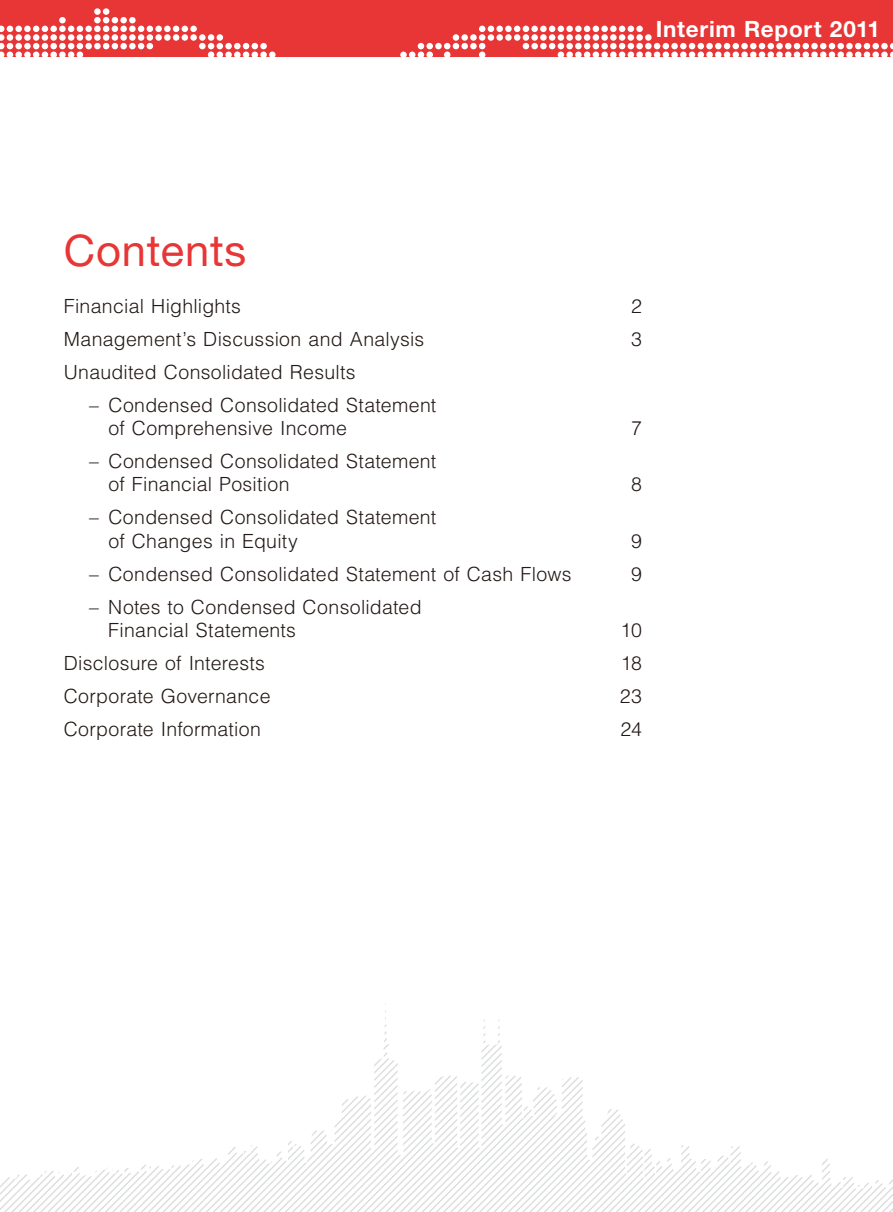
<style>
.page{position:relative;width:893px;height:1212px;background:#fff}
.page>*{position:absolute;margin:0;border:0;box-sizing:border-box;transform-origin:0 0}
.t1{font:43.5px "Helvetica Neue LT Std";letter-spacing:.02em;color:#e83535}
.t2{font:700 22.5px "Helvetica Neue LT Std";letter-spacing:.035em;color:#fff}
.t3{font:300 19.5px/23.4px "Helvetica LT Std";letter-spacing:.015em;color:#231916}
</style>
<div class="page">
<div style="left:0;top:0;width:893px;height:56px;background:#e83535"></div>
<div style="left:601px;top:34px;width:7px;height:7px;background:#fff;border-radius:50%"></div>
<div style="left:601px;top:26px;width:7px;height:6px;background:#fff;border-radius:50%"></div>
<div style="left:601px;top:52px;width:7px;height:6px;background:#fff;border-radius:50%"></div>
<div style="left:601px;top:43px;width:7px;height:6px;background:#fff;border-radius:50%"></div>
<div style="left:566px;top:34px;width:7px;height:7px;background:#fff;border-radius:50%"></div>
<div style="left:566px;top:26px;width:7px;height:6px;background:#fff;border-radius:50%"></div>
<div style="left:566px;top:43px;width:7px;height:6px;background:#fff;border-radius:50%"></div>
<div style="left:566px;top:52px;width:7px;height:6px;background:#fff;border-radius:50%"></div>
<div style="left:575px;top:26px;width:7px;height:6px;background:#fff;border-radius:50%"></div>
<div style="left:575px;top:43px;width:7px;height:6px;background:#fff;border-radius:50%"></div>
<div style="left:575px;top:52px;width:7px;height:6px;background:#fff;border-radius:50%"></div>
<svg style="left:575px;top:34px;width:7px;height:7px"></svg>
<svg style="left:584px;top:26px;width:15px;height:31px"></svg>
<div style="left:680px;top:52px;width:7px;height:6px;background:#fff;border-radius:50%"></div>
<div style="left:680px;top:43px;width:7px;height:6px;background:#fff;border-radius:50%"></div>
<div style="left:671px;top:52px;width:7px;height:6px;background:#fff;border-radius:50%"></div>
<div style="left:671px;top:43px;width:7px;height:6px;background:#fff;border-radius:50%"></div>
<svg style="left:610px;top:26px;width:59px;height:31px"></svg>
<div style="left:435px;top:43px;width:7px;height:6px;background:#fff;border-radius:50%"></div>
<svg style="left:400px;top:43px;width:33px;height:14px"></svg>
<svg style="left:540px;top:26px;width:24px;height:31px"></svg>
<div style="left:531px;top:26px;width:7px;height:6px;background:#fff;border-radius:50%"></div>
<div style="left:531px;top:34px;width:7px;height:7px;background:#fff;border-radius:50%"></div>
<div style="left:531px;top:43px;width:7px;height:6px;background:#fff;border-radius:50%"></div>
<div style="left:496px;top:34px;width:7px;height:7px;background:#fff;border-radius:50%"></div>
<svg style="left:505px;top:26px;width:24px;height:23px"></svg>
<div style="left:496px;top:26px;width:7px;height:6px;background:#fff;border-radius:50%"></div>
<svg style="left:444px;top:26px;width:50px;height:31px"></svg>
<div style="left:846px;top:52px;width:7px;height:6px;background:#fff;border-radius:50%"></div>
<div style="left:846px;top:43px;width:7px;height:6px;background:#fff;border-radius:50%"></div>
<div style="left:837px;top:52px;width:7px;height:6px;background:#fff;border-radius:50%"></div>
<div style="left:837px;top:43px;width:7px;height:6px;background:#fff;border-radius:50%"></div>
<svg style="left:881px;top:43px;width:12px;height:14px"></svg>
<svg style="left:855px;top:43px;width:15px;height:14px"></svg>
<div style="left:872px;top:52px;width:7px;height:6px;background:#fff;border-radius:50%"></div>
<div style="left:872px;top:43px;width:7px;height:6px;background:#fff;border-radius:50%"></div>
<div style="left:741px;top:52px;width:7px;height:6px;background:#fff;border-radius:50%"></div>
<div style="left:741px;top:43px;width:7px;height:6px;background:#fff;border-radius:50%"></div>
<svg style="left:750px;top:43px;width:15px;height:14px"></svg>
<div style="left:732px;top:43px;width:7px;height:6px;background:#fff;border-radius:50%"></div>
<div style="left:715px;top:52px;width:7px;height:6px;background:#fff;border-radius:50%"></div>
<div style="left:715px;top:43px;width:7px;height:6px;background:#fff;border-radius:50%"></div>
<svg style="left:689px;top:43px;width:24px;height:14px"></svg>
<div style="left:732px;top:52px;width:7px;height:6px;background:#fff;border-radius:50%"></div>
<svg style="left:724px;top:43px;width:6px;height:14px"></svg>
<div style="left:776px;top:43px;width:7px;height:6px;background:#fff;border-radius:50%"></div>
<div style="left:776px;top:52px;width:7px;height:6px;background:#fff;border-radius:50%"></div>
<div style="left:767px;top:43px;width:7px;height:6px;background:#fff;border-radius:50%"></div>
<div style="left:767px;top:52px;width:7px;height:6px;background:#fff;border-radius:50%"></div>
<svg style="left:785px;top:43px;width:50px;height:14px"></svg>
<div style="left:173px;top:34px;width:6px;height:7px;background:#fff;border-radius:50%"></div>
<div style="left:164px;top:34px;width:7px;height:7px;background:#fff;border-radius:50%"></div>
<div style="left:164px;top:26px;width:7px;height:6px;background:#fff;border-radius:50%"></div>
<div style="left:120px;top:26px;width:7px;height:6px;background:#fff;border-radius:50%"></div>
<div style="left:103px;top:8px;width:6px;height:7px;background:#fff;border-radius:50%"></div>
<div style="left:103px;top:34px;width:6px;height:7px;background:#fff;border-radius:50%"></div>
<svg style="left:94px;top:34px;width:7px;height:7px"></svg>
<div style="left:94px;top:43px;width:7px;height:6px;background:#fff;border-radius:50%"></div>
<div style="left:94px;top:26px;width:7px;height:6px;background:#fff;border-radius:50%"></div>
<svg style="left:129px;top:26px;width:33px;height:23px"></svg>
<div style="left:94px;top:17px;width:7px;height:6px;background:#fff;border-radius:50%"></div>
<div style="left:120px;top:43px;width:7px;height:6px;background:#fff;border-radius:50%"></div>
<div style="left:120px;top:34px;width:7px;height:7px;background:#fff;border-radius:50%"></div>
<div style="left:94px;top:8px;width:7px;height:7px;background:#fff;border-radius:50%"></div>
<div style="left:129px;top:17px;width:7px;height:6px;background:#fff;border-radius:50%"></div>
<svg style="left:103px;top:43px;width:15px;height:6px"></svg>
<div style="left:112px;top:34px;width:6px;height:7px;background:#fff;border-radius:50%"></div>
<div style="left:120px;top:17px;width:7px;height:6px;background:#fff;border-radius:50%"></div>
<svg style="left:103px;top:17px;width:15px;height:15px"></svg>
<div style="left:129px;top:26px;width:7px;height:6px;background:#fff;border-radius:50%"></div>
<div style="left:269px;top:52px;width:7px;height:6px;background:#fff;border-radius:50%"></div>
<svg style="left:173px;top:26px;width:15px;height:6px"></svg>
<div style="left:199px;top:43px;width:7px;height:6px;background:#fff;border-radius:50%"></div>
<div style="left:190px;top:26px;width:7px;height:6px;background:#fff;border-radius:50%"></div>
<div style="left:182px;top:34px;width:6px;height:7px;background:#fff;border-radius:50%"></div>
<div style="left:199px;top:34px;width:7px;height:7px;background:#fff;border-radius:50%"></div>
<div style="left:190px;top:34px;width:7px;height:7px;background:#fff;border-radius:50%"></div>
<svg style="left:208px;top:34px;width:59px;height:23px"></svg>
<svg style="left:0;top:26px;width:13px;height:31px"></svg>
<div style="left:59px;top:17px;width:7px;height:6px;background:#fff;border-radius:50%"></div>
<div style="left:85px;top:26px;width:7px;height:6px;background:#fff;border-radius:50%"></div>
<div style="left:85px;top:34px;width:7px;height:7px;background:#fff;border-radius:50%"></div>
<div style="left:85px;top:43px;width:7px;height:6px;background:#fff;border-radius:50%"></div>
<div style="left:24px;top:43px;width:7px;height:6px;background:#fff;border-radius:50%"></div>
<div style="left:24px;top:52px;width:7px;height:6px;background:#fff;border-radius:50%"></div>
<svg style="left:24px;top:34px;width:7px;height:7px"></svg>
<div style="left:24px;top:26px;width:7px;height:6px;background:#fff;border-radius:50%"></div>
<div style="left:15px;top:26px;width:7px;height:6px;background:#fff;border-radius:50%"></div>
<div style="left:15px;top:34px;width:7px;height:7px;background:#fff;border-radius:50%"></div>
<div style="left:15px;top:43px;width:7px;height:6px;background:#fff;border-radius:50%"></div>
<div style="left:15px;top:52px;width:7px;height:6px;background:#fff;border-radius:50%"></div>
<svg style="left:33px;top:26px;width:50px;height:31px"></svg>
<div style="left:42px;top:34px;width:6px;height:7px;background:#fff;border-radius:50%"></div>
<svg style="left:0;top:1003px;width:893px;height:209px"></svg>
<p class="t2" style="left:656px;top:15px;width:226px">Interim Report 2011</p>
<h1 class="t1" style="left:64px;top:225px;width:184px">Contents</h1>
<p class="t3" style="left:64px;top:294px;width:179px">Financial Highlights</p>
<p class="t3" style="left:631px;top:294px;width:12px">2</p>
<p class="t3" style="left:64px;top:327px;width:362px">Management’s Discussion and Analysis</p>
<p class="t3" style="left:631px;top:327px;width:12px">3</p>
<p class="t3" style="left:64px;top:360px;width:293px">Unaudited Consolidated Results</p>
<p class="t3" style="left:108px;top:393px;width:329px;text-indent:-19px">– Condensed Consolidated Statement of Comprehensive Income</p>
<p class="t3" style="left:631px;top:416px;width:12px">7</p>
<p class="t3" style="left:108px;top:449px;width:329px;text-indent:-19px">– Condensed Consolidated Statement of Financial Position</p>
<p class="t3" style="left:108px;top:506px;width:329px;text-indent:-19px">– Condensed Consolidated Statement of Changes in Equity</p>
<p class="t3" style="left:631px;top:473px;width:12px">8</p>
<p class="t3" style="left:631px;top:529px;width:12px">9</p>
<p class="t3" style="left:89px;top:562px;width:484px">– Condensed Consolidated Statement of Cash Flows</p>
<p class="t3" style="left:631px;top:562px;width:12px">9</p>
<p class="t3" style="left:108px;top:595px;width:315px;text-indent:-19px">– Notes to Condensed Consolidated<br>Financial Statements</p>
<p class="t3" style="left:620px;top:618px;width:23px">10</p>
<p class="t3" style="left:64px;top:651px;width:203px">Disclosure of Interests</p>
<p class="t3" style="left:621px;top:651px;width:23px">18</p>
<p class="t3" style="left:64px;top:684px;width:208px">Corporate Governance</p>
<p class="t3" style="left:620px;top:684px;width:24px">23</p>
<p class="t3" style="left:64px;top:717px;width:199px">Corporate Information</p>
<p class="t3" style="left:620px;top:717px;width:23px">24</p>
</div>
